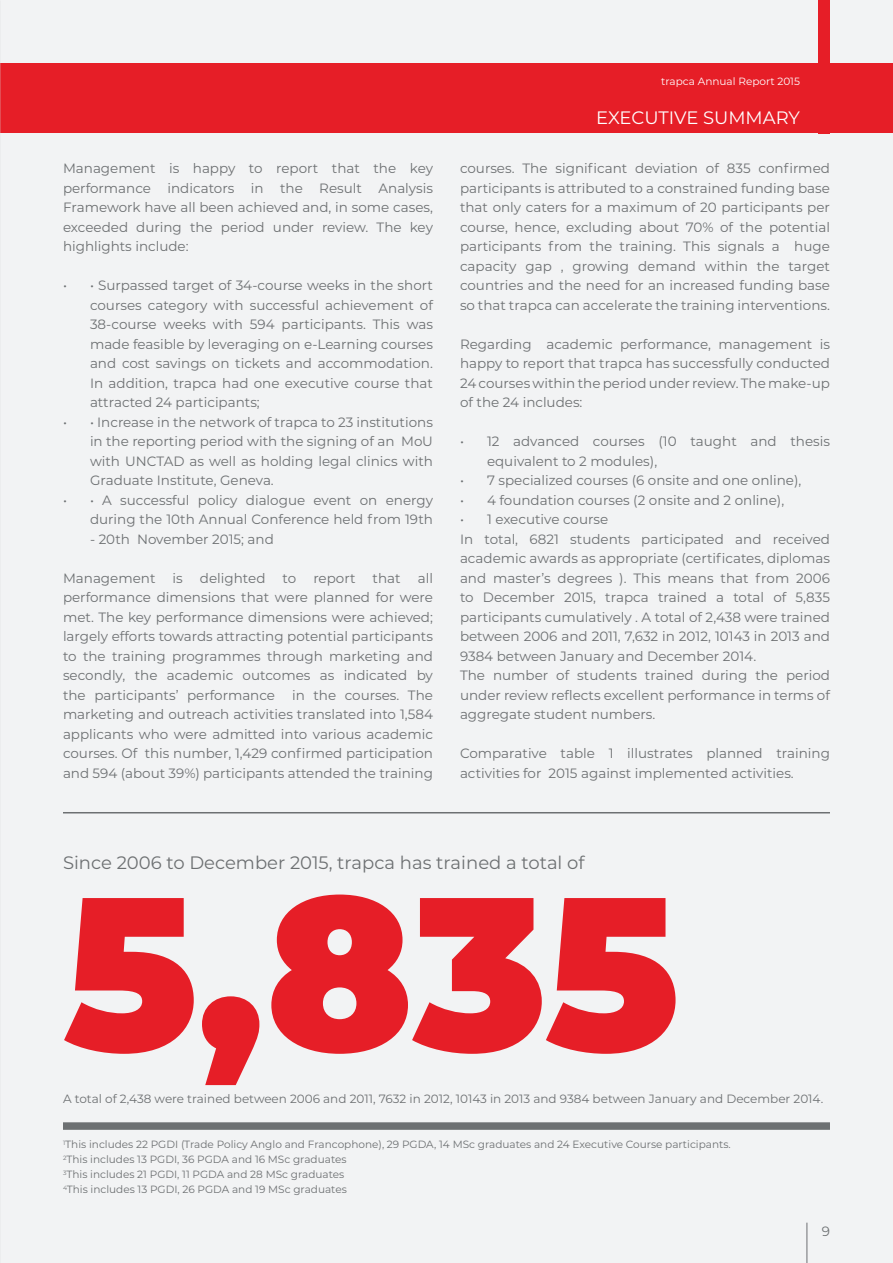
<style>
.page{position:relative;width:893px;height:1263px;background:#f2f3f4}
.page>*{position:absolute;margin:0;border:0;box-sizing:border-box;transform-origin:0 0}
.t1{font:900 217.5px "Montserrat";color:#e61e27}
.t2{font:18px "Montserrat";color:#6d7072}
.t3{font:18px "Montserrat";letter-spacing:-.005em;color:#fff}
.t4{font:13.5px/19.5px "Montserrat";color:#6d7072;text-align:justify}
.t5{font:12px "Montserrat";color:#6d7072}
.t6{font:10.5px/15px "Montserrat";color:#6d7072}
.t7{font:10.5px "Montserrat";color:#fff}
</style>
<div class="page">
<div style="left:0;top:64px;width:893px;height:69px;background:#e61e27"></div>
<div style="left:818px;top:0;width:12px;height:133px;background:#e61e27"></div>
<hr style="left:807px;top:1223px;width:1px;height:40px;background:#6e6f72">
<hr style="left:63px;top:812px;width:767px;height:1px;background:#6d7072">
<div style="left:63px;top:1122px;width:767px;height:8px;background:#6d7072"></div>
<p class="t4" style="left:63px;top:158px;width:371px">Management is happy to report that the key performance indicators in the Result Analysis Framework have all been achieved and, in some cases, exceeded during the period under review. The key highlights include:</p>
<p class="t4" style="left:90px;top:275px;width:344px;text-indent:-27px">• • Surpassed target of 34-course weeks in the short courses category with successful achievement of 38-course weeks with 594 participants. This was made feasible by leveraging on e-Learning courses and cost savings on tickets and accommodation.<br>In addition, trapca had one executive course that attracted 24 participants;</p>
<p class="t4" style="left:90px;top:412px;width:344px;text-indent:-27px">• • Increase in the network of trapca to 23 institutions in the reporting period with the signing of an MoU with UNCTAD as well as holding legal clinics with Graduate Institute, Geneva.</p>
<p class="t4" style="left:63px;top:490px;width:371px;text-align:right">• • A successful policy dialogue event on energy during the 10th Annual Conference held from 19th</p>
<p class="t4" style="left:90px;top:529px;width:185px">- 20th November 2015; and</p>
<p class="t4" style="left:63px;top:568px;width:94px">Management</p>
<p class="t4" style="left:173px;top:568px;width:12px">is</p>
<p class="t4" style="left:200px;top:568px;width:67px">delighted</p>
<p class="t4" style="left:283px;top:568px;width:15px">to</p>
<p class="t4" style="left:313px;top:568px;width:44px">report</p>
<p class="t4" style="left:373px;top:568px;width:30px">that</p>
<p class="t4" style="left:63px;top:568px;width:371px;text-indent:355px">all performance dimensions that were planned for were met. The key performance dimensions were achieved; largely efforts towards attracting potential participants to the training programmes through marketing and secondly, the academic outcomes as indicated by the participants’ performance</p>
<p class="t4" style="left:63px;top:685px;width:371px;text-indent:229px">in the courses. The marketing and outreach activities translated into 1,584 applicants who were admitted into various academic courses. Of this number, 1,429 confirmed participation and 594 (about 39%) participants attended the training</p>
<p class="t7" style="left:661px;top:74px;width:140px">trapca Annual Report 2015</p>
<h2 class="t3" style="left:596px;top:106px;width:205px">EXECUTIVE SUMMARY</h2>
<p class="t4" style="left:460px;top:158px;width:371px">courses. The significant deviation of 835 confirmed participants is attributed to a constrained funding base that only caters for a maximum of 20 participants per course, hence, excluding about 70% of the potential participants from the training. This signals a huge capacity gap , growing demand within the target countries and the need for an increased funding base so that trapca can accelerate the training interventions.</p>
<p class="t4" style="left:460px;top:334px;width:371px">Regarding academic performance, management is happy to report that trapca has successfully conducted 24 courses within the period under review. The make-up of the 24 includes:</p>
<p class="t4" style="left:487px;top:431px;width:344px;text-indent:-27px">• 12 advanced courses (10 taught and thesis equivalent to 2 modules),</p>
<p class="t4" style="left:460px;top:470px;width:343px">• 7 specialized courses (6 onsite and one online),</p>
<p class="t4" style="left:460px;top:490px;width:326px">• 4 foundation courses (2 onsite and 2 online),</p>
<p class="t4" style="left:460px;top:509px;width:371px;text-align:left">• 1 executive course<br>In total, 6821 students participated and received academic awards as appropriate (certificates, diplomas and master’s degrees ). This means that from 2006 to December 2015, trapca trained a total of 5,835 participants cumulatively . A total of 2,438 were trained between 2006 and 2011, 7,632 in 2012, 10143 in 2013 and 9384 between January and December 2014.<br>The number of students trained during the period under review reflects excellent performance in terms of aggregate student numbers.</p>
<p class="t4" style="left:460px;top:743px;width:371px">Comparative table 1 illustrates planned training activities for 2015 against implemented activities.</p>
<h2 class="t2" style="left:63px;top:850px;width:523px">Since 2006 to December 2015, trapca has trained a total of</h2>
<h1 class="t1" style="left:63px;top:810px;width:618px">5,835</h1>
<p class="t5" style="left:63px;top:1090px;width:762px">A total of 2,438 were trained between 2006 and 2011, 7632 in 2012, 10143 in 2013 and 9384 between January and December 2014.</p>
<p class="t6" style="left:63px;top:1136px;width:669px"><sup>1</sup>This includes 22 PGDI (Trade Policy Anglo and Francophone), 29 PGDA, 14 MSc graduates and 24 Executive Course participants.<br><sup>2</sup>This includes 13 PGDI, 36 PGDA and 16 MSc graduates<br><sup>3</sup>This includes 21 PGDI, 11 PGDA and 28 MSc graduates<br><sup>4</sup>This includes 13 PGDI, 26 PGDA and 19 MSc graduates</p>
<p class="t4" style="left:822px;top:1221px;width:10px">9</p>
</div>
